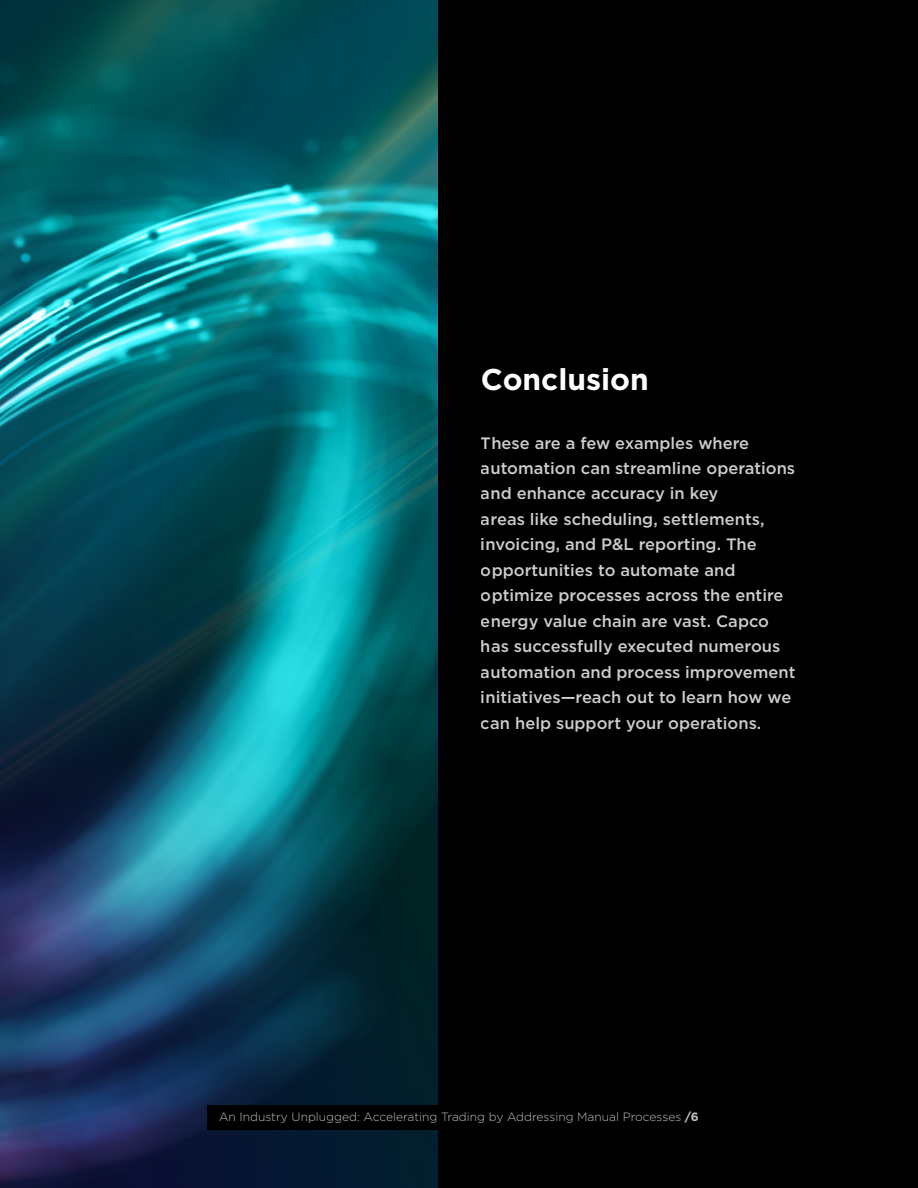
<style>
.page{position:relative;width:918px;height:1188px;background:#fff}
.page>*{position:absolute;margin:0;border:0;box-sizing:border-box;transform-origin:0 0}
.t1{font:700 30px "Gotham";color:#fff}
.t2{font:500 16.5px/25.5px "Gotham";color:#fff}
.t3{font:300 12px "Gotham";color:#fff}
.s1{font-weight:700}
</style>
<div class="page">
<div style="left:437px;top:0;width:481px;height:1188px;background:#000"></div>
<img style="left:0;top:0;width:437px;height:1188px">
<div style="left:208px;top:1105px;width:502px;height:25px;background:#000"></div>
<h1 class="t1" style="left:481px;top:360px;width:170px">Conclusion</h1>
<p class="t2" style="left:481px;top:430px;width:316px">These are a few examples where automation can streamline operations and enhance accuracy in key<br>areas like scheduling, settlements, invoicing, and P&amp;L reporting. The opportunities to automate and optimize processes across the entire energy value chain are vast. Capco has successfully executed numerous automation and process improvement initiatives—reach out to learn how we can help support your operations.</p>
<p class="t3" style="left:219px;top:1109px;width:481px">An Industry Unplugged: Accelerating Trading by Addressing Manual Processes <span class="s1">/6</span></p>
</div>
